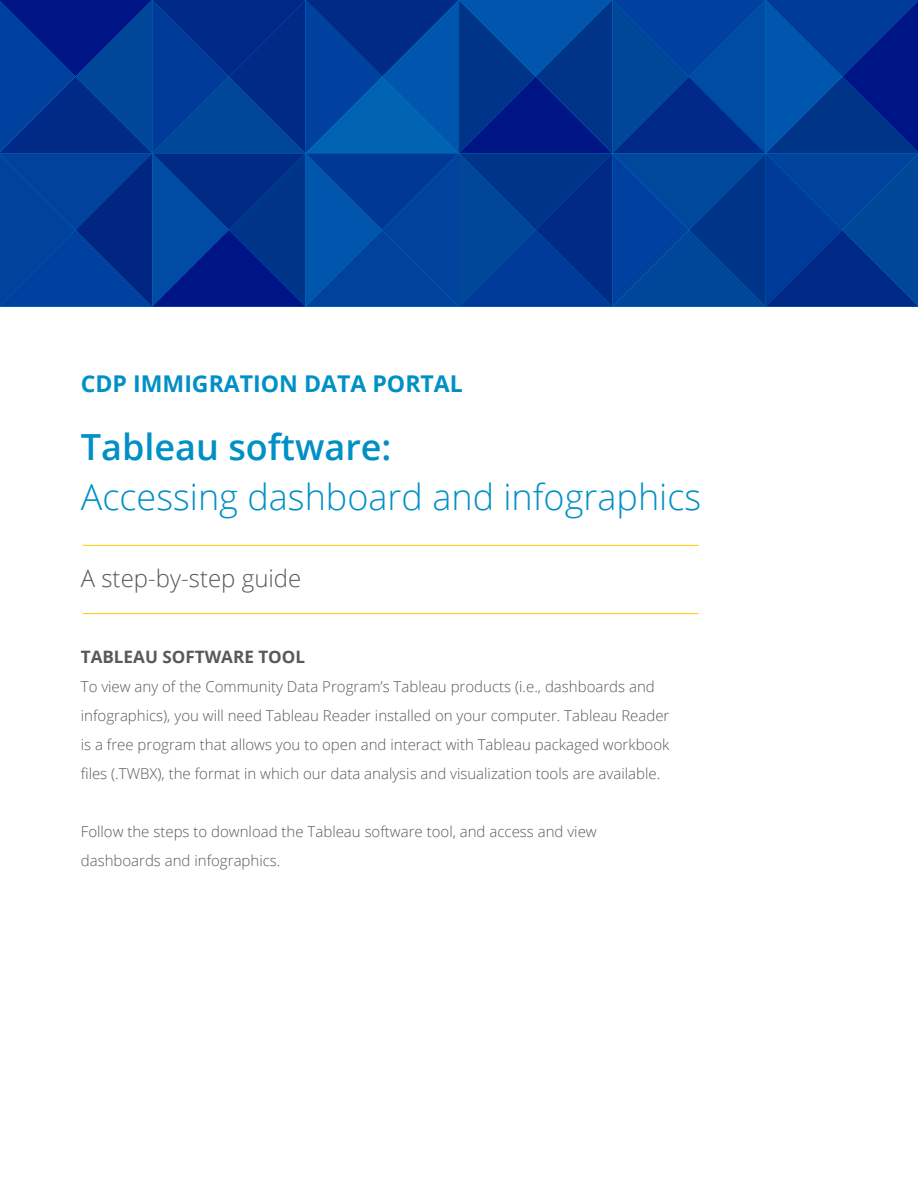
<style>
.page{position:relative;width:918px;height:1188px;background:#fff}
.page>*{position:absolute;margin:0;border:0;box-sizing:border-box;transform-origin:0 0}
.t1{font:300 36px "Open Sans";color:#0090c6}
.t2{font:600 36px "Open Sans";color:#0090c6}
.t3{font:300 24px "Open Sans";color:#58595b}
.t4{font:700 23.1px "Open Sans";color:#0090c6}
.t5{font:700 17.1px "Open Sans";color:#58595b}
.t6{font:300 15px/29px "Open Sans";color:#58595b}
</style>
<div class="page">
<hr style="left:83px;top:545px;width:616px;height:1px;background:#ffcb05">
<hr style="left:83px;top:613px;width:616px;height:1px;background:#ffcb05">
<svg style="left:0;top:0;width:918px;height:307px;background:#003a95"></svg>
<h3 class="t4" style="left:81px;top:367px;width:384px">CDP IMMIGRATION DATA PORTAL</h3>
<h1 class="t2" style="left:81px;top:422px;width:312px">Tableau software:</h1>
<h1 class="t1" style="left:81px;top:472px;width:622px">Accessing dashboard and infographics</h1>
<h2 class="t3" style="left:81px;top:561px;width:222px">A step-by-step guide</h2>
<p class="t5" style="left:81px;top:645px;width:226px">TABLEAU SOFTWARE TOOL</p>
<p class="t6" style="left:81px;top:672px;width:590px">To view any of the Community Data Program’s Tableau products (i.e., dashboards and infographics), you will need Tableau Reader installed on your computer. Tableau Reader is a free program that allows you to open and interact with Tableau packaged workbook files (.TWBX), the format in which our data analysis and visualization tools are available.</p>
<p class="t6" style="left:81px;top:817px;width:517px">Follow the steps to download the Tableau software tool, and access and view dashboards and infographics.</p>
</div>
